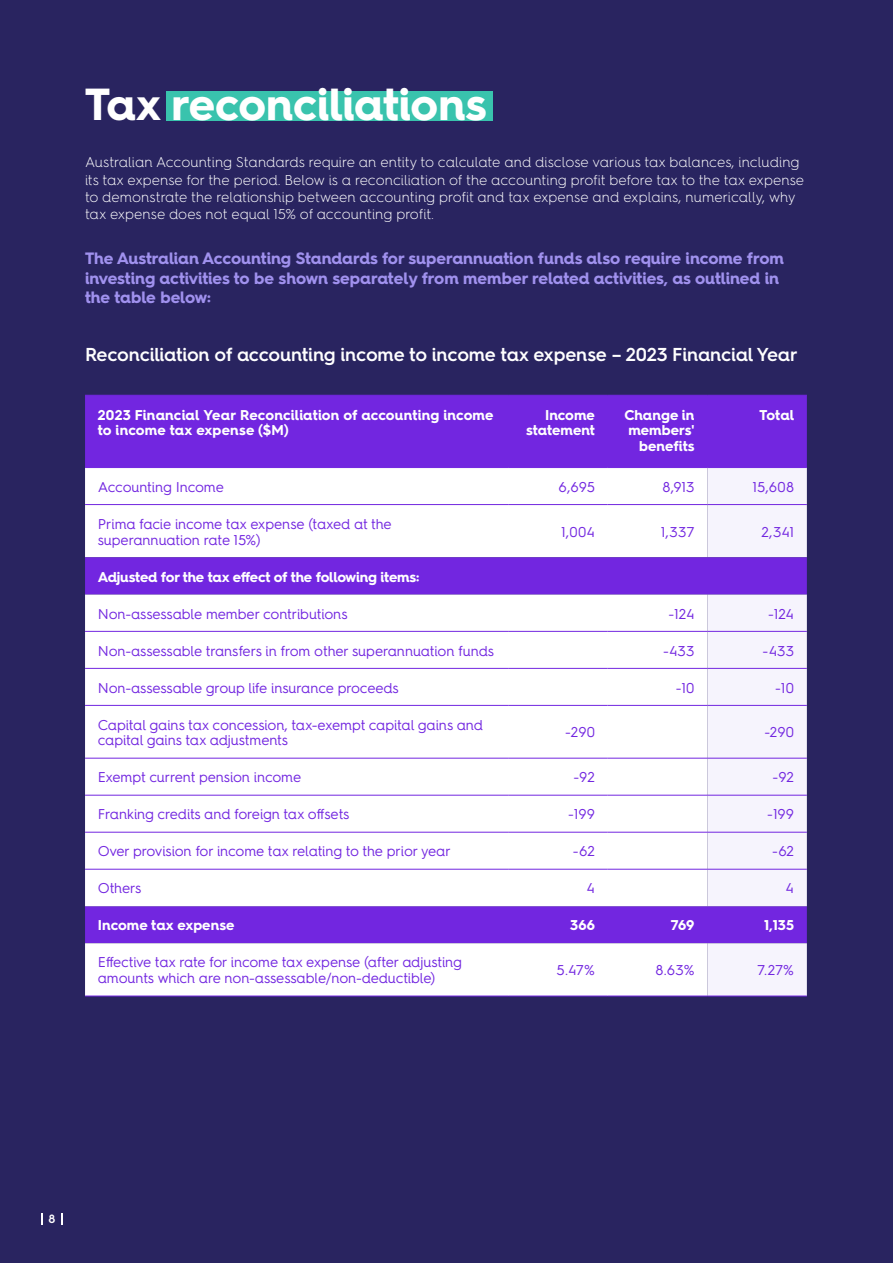
<style>
.page{position:relative;width:893px;height:1263px;background:#292460}
.page>*{position:absolute;margin:0;border:0;box-sizing:border-box;transform-origin:0 0}
.t1{font:700 45px "Hurme Geometric Sans 4";letter-spacing:-.005em;color:#fff}
.t2{font:600 18.75px "Hurme Geometric Sans 4";letter-spacing:-.01em;color:#fff}
.t3{font:700 16.5px/19.5px "Hurme Geometric Sans 4";color:#a091ee}
.t4{font:14.25px/15.8px "Hurme Geometric Sans 4";letter-spacing:-.01em;color:#7226e0}
.t5{font:300 14.25px/17.2px "Hurme Geometric Sans 4";letter-spacing:-.005em;color:#fff}
.t6{font:700 14.25px/15.8px "Hurme Geometric Sans 4";color:#fff;text-align:right}
.t7{font:600 12px "Hurme Geometric Sans 4";color:#fff}
</style>
<div class="page">
<div style="left:85px;top:396px;width:722px;height:71px;background:#7226e0"></div>
<svg style="left:85px;top:468px;width:622px;height:528px;fill:#fff"></svg>
<svg style="left:707px;top:468px;width:100px;height:528px;fill:#f6f4fd"></svg>
<div style="left:85px;top:557px;width:722px;height:37px;background:#7226e0"></div>
<hr style="left:85px;top:395px;width:423px;height:1px;background:#7226e0">
<hr style="left:508px;top:395px;width:100px;height:1px;background:#7226e0">
<hr style="left:608px;top:395px;width:99px;height:1px;background:#7226e0">
<hr style="left:707px;top:395px;width:100px;height:1px;background:#7226e0">
<hr style="left:85px;top:467px;width:423px;height:1px;background:#7226e0">
<hr style="left:508px;top:467px;width:100px;height:1px;background:#7226e0">
<hr style="left:608px;top:467px;width:99px;height:1px;background:#7226e0">
<hr style="left:707px;top:467px;width:100px;height:1px;background:#7226e0">
<hr style="left:85px;top:504px;width:423px;height:1px;background:#7226e0">
<hr style="left:508px;top:504px;width:100px;height:1px;background:#7226e0">
<hr style="left:608px;top:504px;width:99px;height:1px;background:#7226e0">
<hr style="left:707px;top:504px;width:100px;height:1px;background:#7226e0">
<hr style="left:85px;top:631px;width:423px;height:1px;background:#7226e0">
<hr style="left:85px;top:668px;width:423px;height:1px;background:#7226e0">
<hr style="left:85px;top:705px;width:423px;height:1px;background:#7226e0">
<hr style="left:85px;top:758px;width:423px;height:1px;background:#7226e0">
<hr style="left:85px;top:795px;width:423px;height:1px;background:#7226e0">
<hr style="left:85px;top:832px;width:423px;height:1px;background:#7226e0">
<hr style="left:508px;top:631px;width:100px;height:1px;background:#7226e0">
<hr style="left:608px;top:631px;width:99px;height:1px;background:#7226e0">
<hr style="left:508px;top:668px;width:100px;height:1px;background:#7226e0">
<hr style="left:608px;top:668px;width:99px;height:1px;background:#7226e0">
<hr style="left:508px;top:705px;width:100px;height:1px;background:#7226e0">
<hr style="left:608px;top:705px;width:99px;height:1px;background:#7226e0">
<hr style="left:508px;top:758px;width:100px;height:1px;background:#7226e0">
<hr style="left:608px;top:758px;width:99px;height:1px;background:#7226e0">
<hr style="left:508px;top:795px;width:100px;height:1px;background:#7226e0">
<hr style="left:608px;top:795px;width:99px;height:1px;background:#7226e0">
<hr style="left:508px;top:832px;width:100px;height:1px;background:#7226e0">
<hr style="left:608px;top:832px;width:99px;height:1px;background:#7226e0">
<hr style="left:707px;top:631px;width:100px;height:1px;background:#7226e0">
<hr style="left:707px;top:668px;width:100px;height:1px;background:#7226e0">
<hr style="left:707px;top:705px;width:100px;height:1px;background:#7226e0">
<hr style="left:707px;top:758px;width:100px;height:1px;background:#7226e0">
<hr style="left:707px;top:795px;width:100px;height:1px;background:#7226e0">
<hr style="left:707px;top:832px;width:100px;height:1px;background:#7226e0">
<hr style="left:85px;top:869px;width:423px;height:1px;background:#7226e0">
<hr style="left:508px;top:869px;width:100px;height:1px;background:#7226e0">
<hr style="left:608px;top:869px;width:99px;height:1px;background:#7226e0">
<hr style="left:707px;top:869px;width:100px;height:1px;background:#7226e0">
<hr style="left:85px;top:996px;width:423px;height:1px;background:#7226e0">
<hr style="left:508px;top:996px;width:100px;height:1px;background:#7226e0">
<hr style="left:608px;top:996px;width:99px;height:1px;background:#7226e0">
<hr style="left:707px;top:996px;width:100px;height:1px;background:#7226e0">
<div style="left:167px;top:92px;width:326px;height:29px;background:#39c3ad"></div>
<svg style="left:41px;top:1213px;width:1px;height:12px"></svg>
<svg style="left:61px;top:1213px;width:2px;height:12px"></svg>
<h1 class="t1" style="left:85px;top:73px;width:403px">Tax reconciliations</h1>
<p class="t5" style="left:85px;top:153px;width:721px">Australian Accounting Standards require an entity to calculate and disclose various tax balances, including its tax expense for the period. Below is a reconciliation of the accounting profit before tax to the tax expense to demonstrate the relationship between accounting profit and tax expense and explains, numerically, why tax expense does not equal 15% of accounting profit.</p>
<p class="t3" style="left:85px;top:248px;width:701px">The Australian Accounting Standards for superannuation funds also require income from investing activities to be shown separately from member related activities, as outlined in the table below:</p>
<h2 class="t2" style="left:85px;top:341px;width:714px">Reconciliation of accounting income to income tax expense – 2023 Financial Year</h2>
<p class="t6" style="left:98px;top:406px;width:397px;text-align:left">2023 Financial Year Reconciliation of accounting income to income tax expense ($M)</p>
<p class="t6" style="left:526px;top:406px;width:70px">Income statement</p>
<p class="t6" style="left:624px;top:406px;width:72px">Change in members' benefits</p>
<p class="t6" style="left:760px;top:406px;width:36px">Total</p>
<p class="t4" style="left:98px;top:478px;width:128px">Accounting Income</p>
<p class="t4" style="left:559px;top:478px;width:38px">6,695</p>
<p class="t4" style="left:663px;top:478px;width:33px">8,913</p>
<p class="t4" style="left:752px;top:478px;width:43px">15,608</p>
<p class="t4" style="left:98px;top:515px;width:295px">Prima facie income tax expense (taxed at the superannuation rate 15%)</p>
<p class="t4" style="left:561px;top:523px;width:35px">1,004</p>
<p class="t4" style="left:661px;top:523px;width:35px">1,337</p>
<p class="t4" style="left:762px;top:523px;width:34px">2,341</p>
<p class="t6" style="left:98px;top:568px;width:323px">Adjusted for the tax effect of the following items:</p>
<p class="t4" style="left:98px;top:605px;width:251px">Non-assessable member contributions</p>
<p class="t4" style="left:668px;top:605px;width:27px">-124</p>
<p class="t4" style="left:768px;top:605px;width:27px">-124</p>
<p class="t4" style="left:98px;top:642px;width:398px">Non-assessable transfers in from other superannuation funds</p>
<p class="t4" style="left:663px;top:642px;width:33px">-433</p>
<p class="t4" style="left:763px;top:642px;width:33px">-433</p>
<p class="t4" style="left:98px;top:679px;width:303px">Non-assessable group life insurance proceeds</p>
<p class="t4" style="left:676px;top:679px;width:20px">-10</p>
<p class="t4" style="left:775px;top:679px;width:20px">-10</p>
<p class="t4" style="left:98px;top:716px;width:387px">Capital gains tax concession, tax-exempt capital gains and capital gains tax adjustments</p>
<p class="t4" style="left:565px;top:724px;width:31px">-290</p>
<p class="t4" style="left:764px;top:724px;width:31px">-290</p>
<p class="t4" style="left:98px;top:769px;width:205px">Exempt current pension income</p>
<p class="t4" style="left:573px;top:769px;width:23px">-92</p>
<p class="t4" style="left:773px;top:769px;width:23px">-92</p>
<p class="t4" style="left:98px;top:806px;width:253px">Franking credits and foreign tax offsets</p>
<p class="t4" style="left:568px;top:806px;width:28px">-199</p>
<p class="t4" style="left:767px;top:806px;width:28px">-199</p>
<p class="t4" style="left:98px;top:843px;width:355px">Over provision for income tax relating to the prior year</p>
<p class="t4" style="left:573px;top:843px;width:24px">-62</p>
<p class="t4" style="left:772px;top:843px;width:24px">-62</p>
<p class="t4" style="left:98px;top:880px;width:45px">Others</p>
<p class="t4" style="left:586px;top:880px;width:10px">4</p>
<p class="t4" style="left:786px;top:880px;width:10px">4</p>
<p class="t6" style="left:98px;top:917px;width:138px">Income tax expense</p>
<p class="t6" style="left:570px;top:917px;width:26px">366</p>
<p class="t6" style="left:671px;top:917px;width:25px">769</p>
<p class="t6" style="left:764px;top:917px;width:31px">1,135</p>
<p class="t4" style="left:98px;top:954px;width:366px">Effective tax rate for income tax expense (after adjusting amounts which are non-assessable/non-deductible)</p>
<p class="t4" style="left:557px;top:962px;width:40px">5.47%</p>
<p class="t4" style="left:655px;top:962px;width:41px">8.63%</p>
<p class="t4" style="left:757px;top:962px;width:38px">7.27%</p>
<p class="t7" style="left:48px;top:1211px;width:8px">8</p>
</div>
